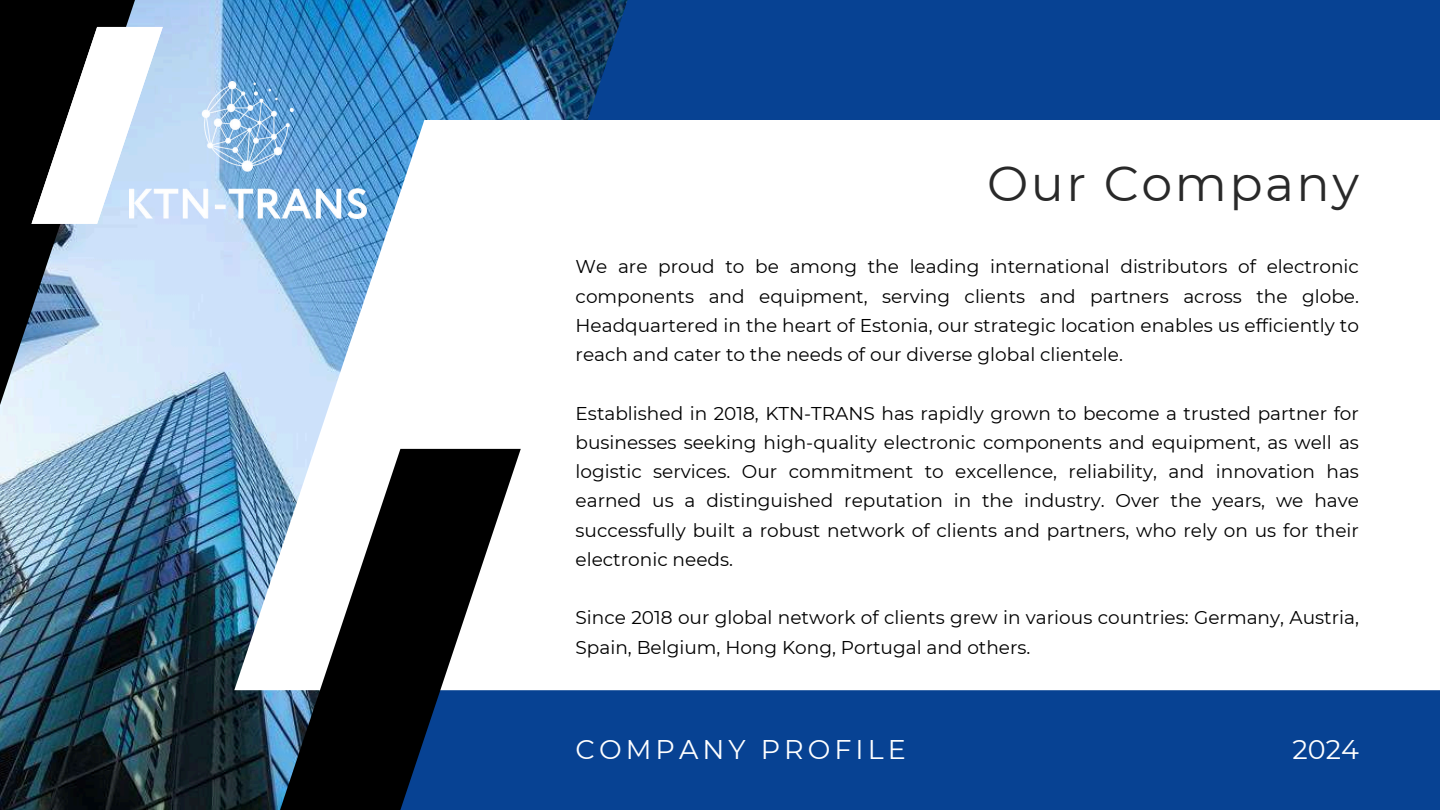
<style>
.page{position:relative;width:1440px;height:810px;background:#074293}
.page>*{position:absolute;margin:0;border:0;box-sizing:border-box;transform-origin:0 0}
.t1{font:49.1px "Montserrat";letter-spacing:.05em;color:#292929}
.t2{font:27px "Montserrat";letter-spacing:.15em;color:#fff}
.t3{font:18.5px/29.2px "Montserrat";color:#000;text-align:justify}
</style>
<div class="page">
<img style="left:0;top:0;width:628px;height:810px">
<div style="left:234px;top:120px;width:1206px;height:570px;background:#fff"></div>
<svg style="left:0;top:0;width:159px;height:405px;background:#778492"></svg>
<svg style="left:280px;top:449px;width:241px;height:361px;background:#56606d"></svg>
<svg style="left:32px;top:27px;width:131px;height:197px;background:#acafb2"></svg>
<img style="left:130px;top:81px;width:237px;height:137px">
<h1 class="t1" style="left:987px;top:154px;width:373px">Our Company</h1>
<p class="t3" style="left:576px;top:252px;width:785px">We are proud to be among the leading international distributors of electronic components and equipment, serving clients and partners across the globe.<br>Headquartered in the heart of Estonia, our strategic location enables us efficiently to reach and cater to the needs of our diverse global clientele.</p>
<p class="t3" style="left:576px;top:399px;width:785px">Established in 2018, KTN-TRANS has rapidly grown to become a trusted partner for businesses seeking high-quality electronic components and equipment, as well as logistic services. Our commitment to excellence, reliability, and innovation has earned us a distinguished reputation in the industry. Over the years, we have successfully built a robust network of clients and partners, who rely on us for their electronic needs.</p>
<p class="t3" style="left:576px;top:603px;width:785px">Since 2018 our global network of clients grew in various countries: Germany, Austria,<br>Spain, Belgium, Hong Kong, Portugal and others.</p>
<h2 class="t2" style="left:576px;top:733px;width:332px">COMPANY PROFILE</h2>
<h2 class="t2" style="left:1293px;top:733px;width:68px">2024</h2>
</div>
